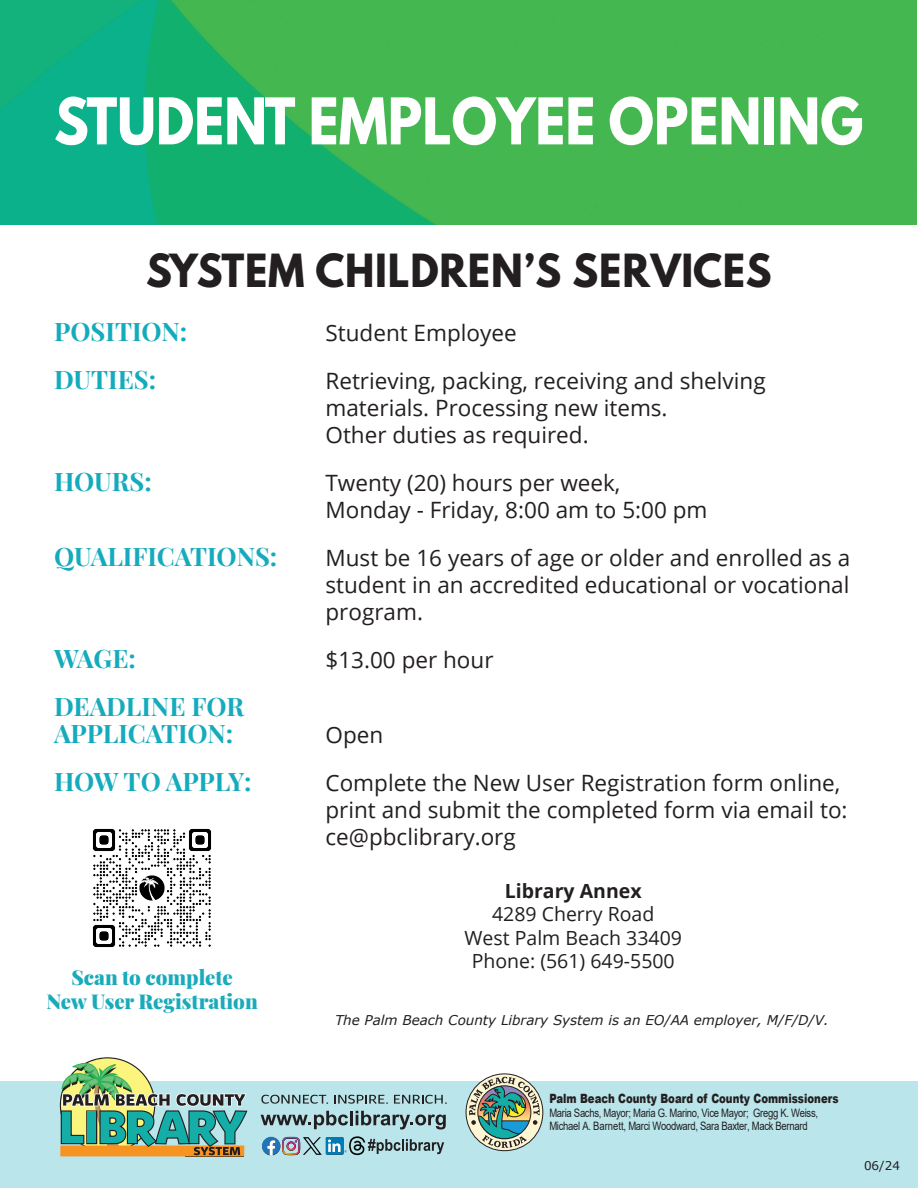
<style>
.page{position:relative;width:918px;height:1188px;background:#fff}
.page>*{position:absolute;margin:0;border:0;box-sizing:border-box;transform-origin:0 0}
.Document{font:700 57px "League Spartan";color:#fff;scale:.91 1}
.Document-2{font:700 40.5px "League Spartan";letter-spacing:.02em;color:#231f20;scale:.95 1}
.Document-3{font:700 25.5px "Playfair Display";letter-spacing:-.005em;color:#15abbc}
.Document-4{font:22.5px/27px "Open Sans";color:#231f20}
.t1{font:900 20.4px "Playfair Display";color:#1aabbb}
.t2{font:19.5px "Open Sans";color:#231f20}
.t3{font:700 19.5px "Open Sans";color:#231f20}
.Document-5{font:italic 13.5px "Verdana";color:#231f20}
.t4{font:900 12.75px "Arial";color:#231f20;scale:.79 1}
.Document-6{font:12px "Verdana";color:#231f20}
.t5{font:11.55px/13px "Arial";letter-spacing:-.03em;color:#231f20;scale:.82 1}
</style>
<div class="page">
<img style="left:0;top:0;width:917px;height:225px">
<div style="left:0;top:1081px;width:918px;height:107px;background:#b9e5eb"></div>
<svg style="left:466px;top:1074px;width:77px;height:77px"></svg>
<div style="left:466px;top:1073px;width:77px;height:78px;border:1px solid #231f20;border-radius:50%"></div>
<svg style="left:469px;top:1077px;width:71px;height:71px;background:#8faa9a"></svg>
<div style="left:477px;top:1085px;width:54px;height:54px;border:1px solid #231f20;border-radius:50%"></div>
<svg style="left:60px;top:1057px;width:188px;height:99px"></svg>
<svg style="left:261px;top:1095px;width:67px;height:9px"></svg>
<svg style="left:334px;top:1095px;width:54px;height:9px"></svg>
<svg style="left:394px;top:1095px;width:53px;height:9px"></svg>
<svg style="left:261px;top:1111px;width:87px;height:18px"></svg>
<hr style="left:350px;top:1111px;width:3px;height:14px;background:#231f20">
<svg style="left:356px;top:1111px;width:90px;height:19px"></svg>
<svg style="left:262px;top:1136px;width:182px;height:19px"></svg>
<img style="left:93px;top:829px;width:118px;height:118px">
<p class="Document" style="left:54px;top:77px;width:891px">STUDENT EMPLOYEE OPENING</p>
<p class="Document-2" style="left:146px;top:239px;width:660px">SYSTEM CHILDREN’S SERVICES</p>
<p class="Document-3" style="left:54px;top:311px;width:135px">POSITION:</p>
<p class="Document-4" style="left:326px;top:319px;width:193px">Student Employee</p>
<p class="Document-3" style="left:54px;top:359px;width:104px">DUTIES:</p>
<p class="Document-4" style="left:326px;top:367px;width:442px">Retrieving, packing, receiving and shelving materials. Processing new items.</p>
<p class="Document-4" style="left:326px;top:421px;width:265px">Other duties as required.</p>
<p class="Document-3" style="left:54px;top:461px;width:99px">HOURS:</p>
<p class="Document-4" style="left:326px;top:469px;width:296px">Twenty (20) hours per week,</p>
<p class="Document-4" style="left:326px;top:496px;width:384px">Monday - Friday, 8:00 am to 5:00 pm</p>
<p class="Document-3" style="left:54px;top:536px;width:225px">QUALIFICATIONS:</p>
<p class="Document-4" style="left:326px;top:544px;width:526px;text-align:justify">Must be 16 years of age or older and enrolled as a student in an accredited educational or vocational program.</p>
<p class="Document-3" style="left:54px;top:638px;width:83px">WAGE:</p>
<p class="Document-4" style="left:326px;top:646px;width:170px">$13.00 per hour</p>
<p class="Document-3" style="left:54px;top:686px;width:192px">DEADLINE FOR</p>
<p class="Document-3" style="left:54px;top:713px;width:181px">APPLICATION:</p>
<p class="Document-4" style="left:326px;top:721px;width:59px">Open</p>
<p class="Document-3" style="left:54px;top:761px;width:199px">HOW TO APPLY:</p>
<p class="Document-4" style="left:326px;top:769px;width:524px">Complete the New User Registration form online, print and submit the completed form via email to: ce@pbclibrary.org</p>
<p class="t1" style="left:71px;top:961px;width:163px">Scan to complete</p>
<p class="t1" style="left:46px;top:986px;width:213px">New User Registration</p>
<p class="t3" style="left:505px;top:877px;width:138px">Library Annex</p>
<p class="t2" style="left:492px;top:901px;width:164px">4289 Cherry Road</p>
<p class="t2" style="left:465px;top:924px;width:219px">West Palm Beach 33409</p>
<p class="t2" style="left:472px;top:948px;width:205px">Phone: (561) 649-5500</p>
<p class="Document-5" style="left:335px;top:1011px;width:495px">The Palm Beach County Library System is an EO/AA employer, M/F/D/V.</p>
<p class="t4" style="left:549px;top:1089px;width:368px">Palm Beach County Board of County Commissioners</p>
<p class="t5" style="left:549px;top:1106px;width:329px">Maria Sachs, Mayor; Maria G. Marino, Vice Mayor; Gregg K. Weiss,<br>Michael A. Barnett, Marci Woodward, Sara Baxter, Mack Bernard</p>
<p class="Document-6" style="left:864px;top:1158px;width:37px">06/24</p>
</div>
